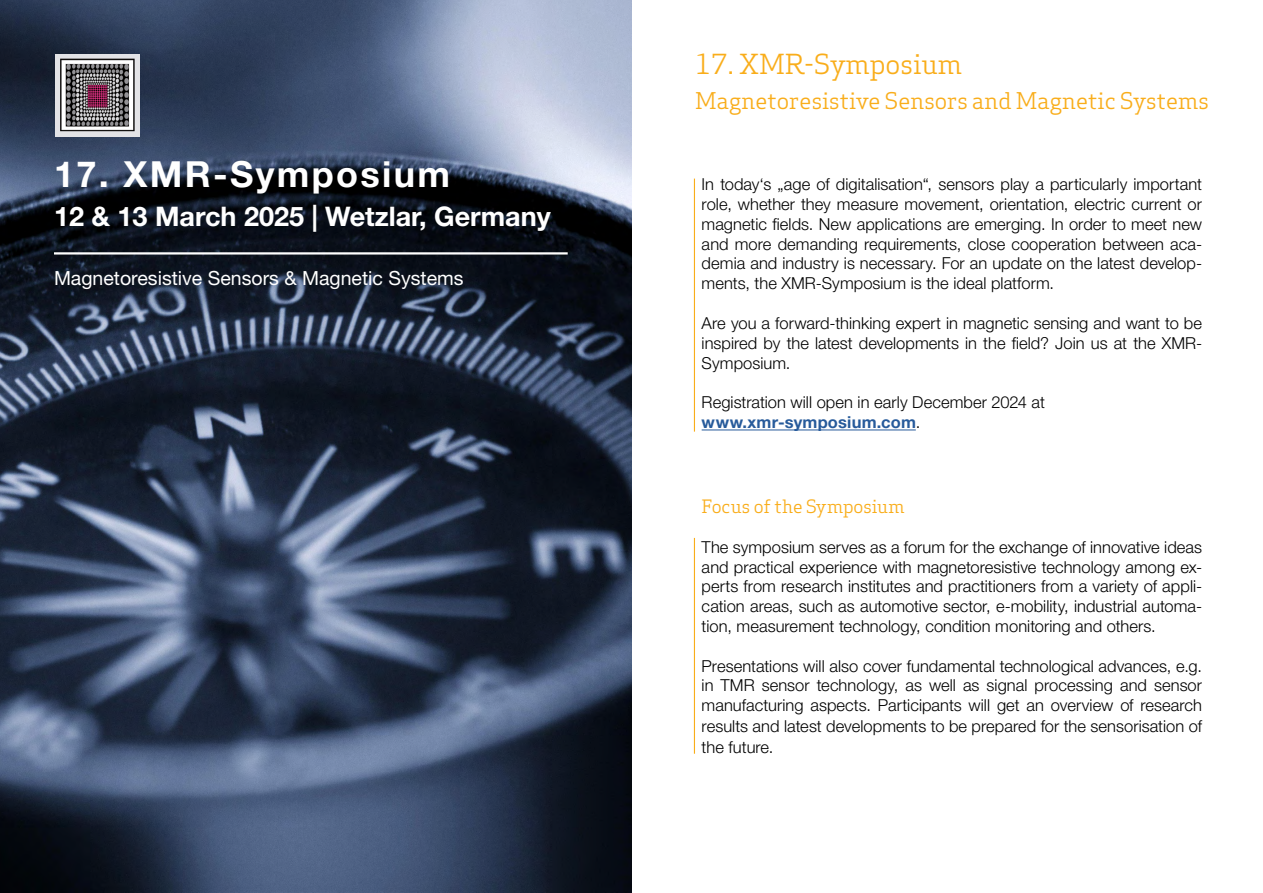
<style>
.page{position:relative;width:1263px;height:893px;background:#fff}
.page>*{position:absolute;margin:0;border:0;box-sizing:border-box;transform-origin:0 0}
.t1{font:700 36px "Helvetica Neue LT Std";letter-spacing:.065em;color:#fff}
.t2{font:700 27px "Helvetica Neue LT Std";color:#fff}
.t3{font:27px "Apex Serif";color:#f9ad1a}
.t4{font:22.5px "Apex Serif";color:#f9ad1a}
.t5{font:19.5px "Helvetica Neue LT Std";color:#fff}
.t6{font:18px "Apex Serif";color:#f9ad1a}
.t7{font:300 16.5px/19.8px "Helvetica Neue LT Std";letter-spacing:.005em;color:#000;text-align:justify}
.s1{font-weight:700;color:#275b9b}
</style>
<div class="page">
<img style="left:0;top:0;width:631px;height:893px">
<img style="left:55px;top:54px;width:84px;height:83px">
<hr style="left:54px;top:252px;width:514px;height:3px;background:#fff">
<hr style="left:702px;top:430px;width:214px;height:1px;background:#275b9b">
<hr style="left:694px;top:538px;width:1px;height:216px;background:#f9ad1a">
<hr style="left:694px;top:179px;width:1px;height:253px;background:#f9ad1a">
<h1 class="t1" style="left:54px;top:152px;width:398px">17. XMR-Symposium</h1>
<h2 class="t2" style="left:54px;top:200px;width:498px">12 &amp; 13 March 2025 | Wetzlar, Germany</h2>
<p class="t5" style="left:54px;top:266px;width:411px">Magnetoresistive Sensors &amp; Magnetic Systems</p>
<h2 class="t3" style="left:695px;top:47px;width:268px">17. XMR-Symposium</h2>
<h3 class="t4" style="left:695px;top:86px;width:515px">Magnetoresistive Sensors and Magnetic Systems</h3>
<p class="t7" style="left:702px;top:174px;width:502px">In today‘s „age of digitalisation“, sensors play a particularly important role, whether they measure movement, orientation, electric current or magnetic fields. New applications are emerging. In order to meet new and more demanding requirements, close cooperation between aca&shy;demia and industry is necessary. For an update on the latest develop&shy;ments, the XMR-Symposium is the ideal platform.</p>
<p class="t7" style="left:702px;top:313px;width:502px">Are you a forward-thinking expert in magnetic sensing and want to be inspired by the latest developments in the field? Join us at the XMR-Symposium.</p>
<p class="t7" style="left:702px;top:392px;width:345px">Registration will open in early December 2024 at <span class="s1">www.xmr-symposium.com</span>.</p>
<p class="t6" style="left:702px;top:495px;width:204px">Focus of the Symposium</p>
<p class="t7" style="left:702px;top:537px;width:502px">The symposium serves as a forum for the exchange of innovative ideas and practical experience with magnetoresistive technology among ex&shy;perts from research institutes and practitioners from a variety of appli&shy;cation areas, such as automotive sector, e-mobility, industrial automa&shy;tion, measurement technology, condition monitoring and others.</p>
<p class="t7" style="left:702px;top:655px;width:502px;line-height:20.4px">Presentations will also cover fundamental technological advances, e.g. in TMR sensor technology, as well as signal processing and sensor manufacturing aspects. Participants will get an overview of research results and latest developments to be prepared for the sensorisation of the future.</p>
</div>
